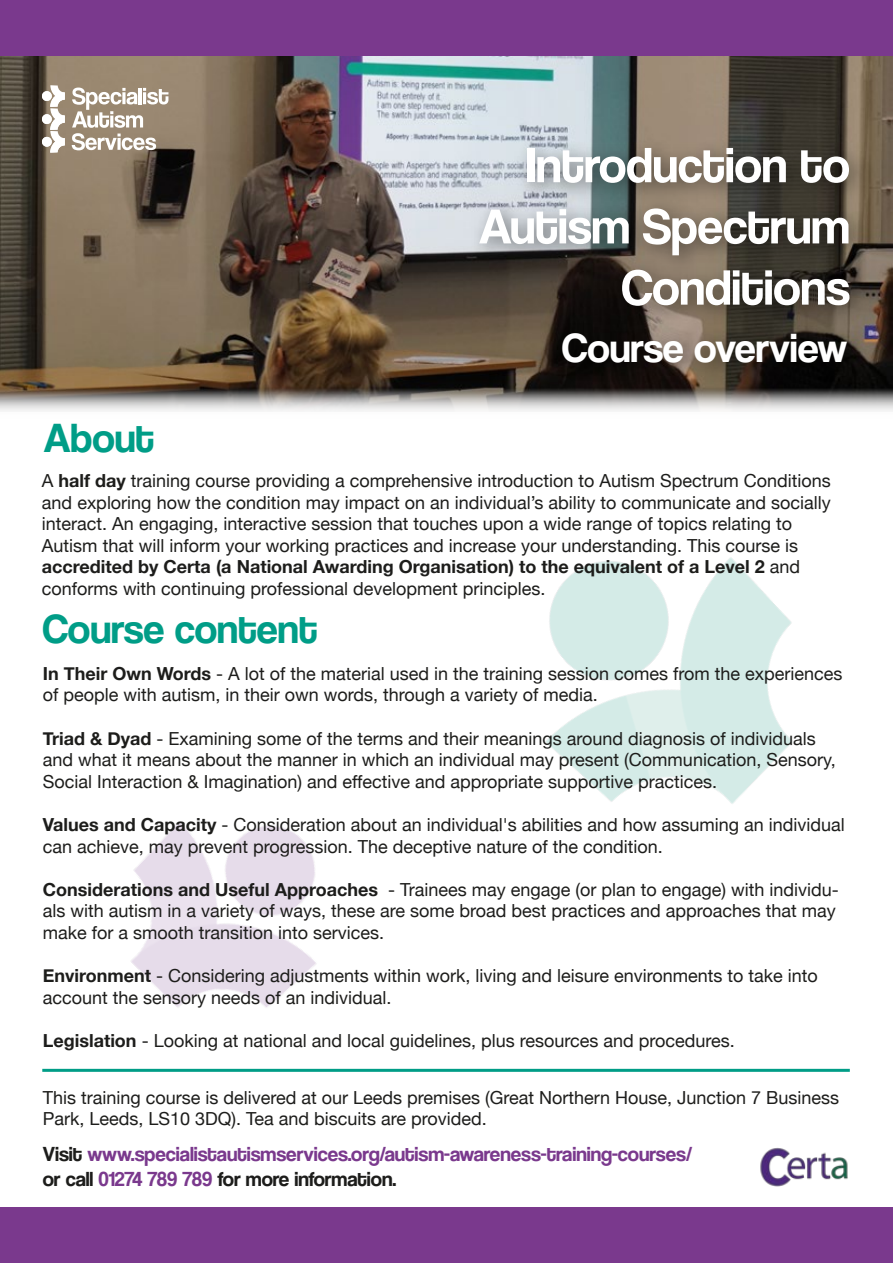
<style>
.page{position:relative;width:893px;height:1263px;background:#fff}
.page>*{position:absolute;margin:0;border:0;box-sizing:border-box;transform-origin:0 0}
.t1{font:51px/61.2px "Coolvetica Rg";color:#fff;text-align:right}
.t2{font:42px "Coolvetica Rg";color:#009d87}
.t3{font:42px "Coolvetica Rg";color:#fff}
.t4{font:21px/25.2px "Coolvetica Rg";color:#7a398d}
.t5{font:18px/21.6px "Helvetica Neue";color:#1d1d1b}
.s1{font-weight:700}
.s2{color:#1d1d1b}
</style>
<div class="page">
<img style="left:0;top:55px;width:893px;height:332px">
<img style="left:545px;top:557px;width:247px;height:247px">
<img style="left:61px;top:822px;width:332px;height:247px">
<div style="left:0;top:0;width:893px;height:55px;background:#7a398d"></div>
<svg style="left:0;top:387px;width:893px;height:24px"></svg>
<img style="left:448px;top:122px;width:441px;height:289px">
<img style="left:21px;top:308px;width:853px;height:103px">
<div style="left:0;top:1207px;width:893px;height:56px;background:#7a398d"></div>
<hr style="left:42px;top:1069px;width:808px;height:3px;background:#009d87">
<div style="left:42px;top:91px;width:10px;height:10px;background:#fff;border-radius:50%"></div>
<svg style="left:72px;top:88px;width:96px;height:62px"></svg>
<div style="left:42px;top:137px;width:10px;height:10px;background:#fff;border-radius:50%"></div>
<svg style="left:50px;top:85px;width:15px;height:68px"></svg>
<div style="left:42px;top:114px;width:10px;height:10px;background:#fff;border-radius:50%"></div>
<img style="left:760px;top:1148px;width:88px;height:39px">
<h2 class="t2" style="left:44px;top:413px;width:112px">About</h2>
<h1 class="t1" style="left:479px;top:134px;width:372px">Introduction to<br>Autism Spectrum<br>Conditions</h1>
<h2 class="t3" style="left:562px;top:323px;width:287px">Course overview</h2>
<p class="t5" style="left:42px;top:471px;width:790px">A <span class="s1">half day</span> training course providing a comprehensive introduction to Autism Spectrum Conditions and exploring how the condition may impact on an individual’s ability to communicate and socially interact. An engaging, interactive session that touches upon a wide range of topics relating to Autism that will inform your working practices and increase your understanding. This course is <span class="s1">accredited by Certa (a National Awarding Organisation) to the equivalent of a Level 2</span> and conforms with continuing professional development principles.</p>
<h2 class="t2" style="left:42px;top:604px;width:277px">Course content</h2>
<p class="t5" style="left:43px;top:664px;width:801px"><span class="s1">In Their Own Words</span> - A lot of the material used in the training session comes from the experiences of people with autism, in their own words, through a variety of media.</p>
<p class="t5" style="left:43px;top:728px;width:794px"><span class="s1">Triad &amp; Dyad</span> - Examining some of the terms and their meanings around diagnosis of individuals and what it means about the manner in which an individual may present (Communication, Sensory,<br>Social Interaction &amp; Imagination) and effective and appropriate supportive practices.</p>
<p class="t5" style="left:43px;top:815px;width:804px"><span class="s1">Values and Capacity</span> - Consideration about an individual's abilities and how assuming an individual can achieve, may prevent progression. The deceptive nature of the condition.</p>
<p class="t5" style="left:43px;top:880px;width:798px"><span class="s1">Considerations and Useful Approaches</span> - Trainees may engage (or plan to engage) with individu&shy;als with autism in a variety of ways, these are some broad best practices and approaches that may make for a smooth transition into services.</p>
<p class="t5" style="left:43px;top:966px;width:777px"><span class="s1">Environment</span> - Considering adjustments within work, living and leisure environments to take into account the sensory needs of an individual.</p>
<p class="t5" style="left:43px;top:1031px;width:694px"><span class="s1">Legislation</span> - Looking at national and local guidelines, plus resources and procedures.</p>
<p class="t5" style="left:43px;top:1087px;width:798px">This training course is delivered at our Leeds premises (Great Northern House, Junction 7 Business<br>Park, Leeds, LS10 3DQ). Tea and biscuits are provided.</p>
<p class="t4" style="left:43px;top:1141px;width:651px"><span class="s2">Visit</span> www.specialistautismservices.org/autism-awareness-training-courses/ <span class="s2">or call</span> 01274 789 789 <span class="s2">for more information.</span></p>
</div>
